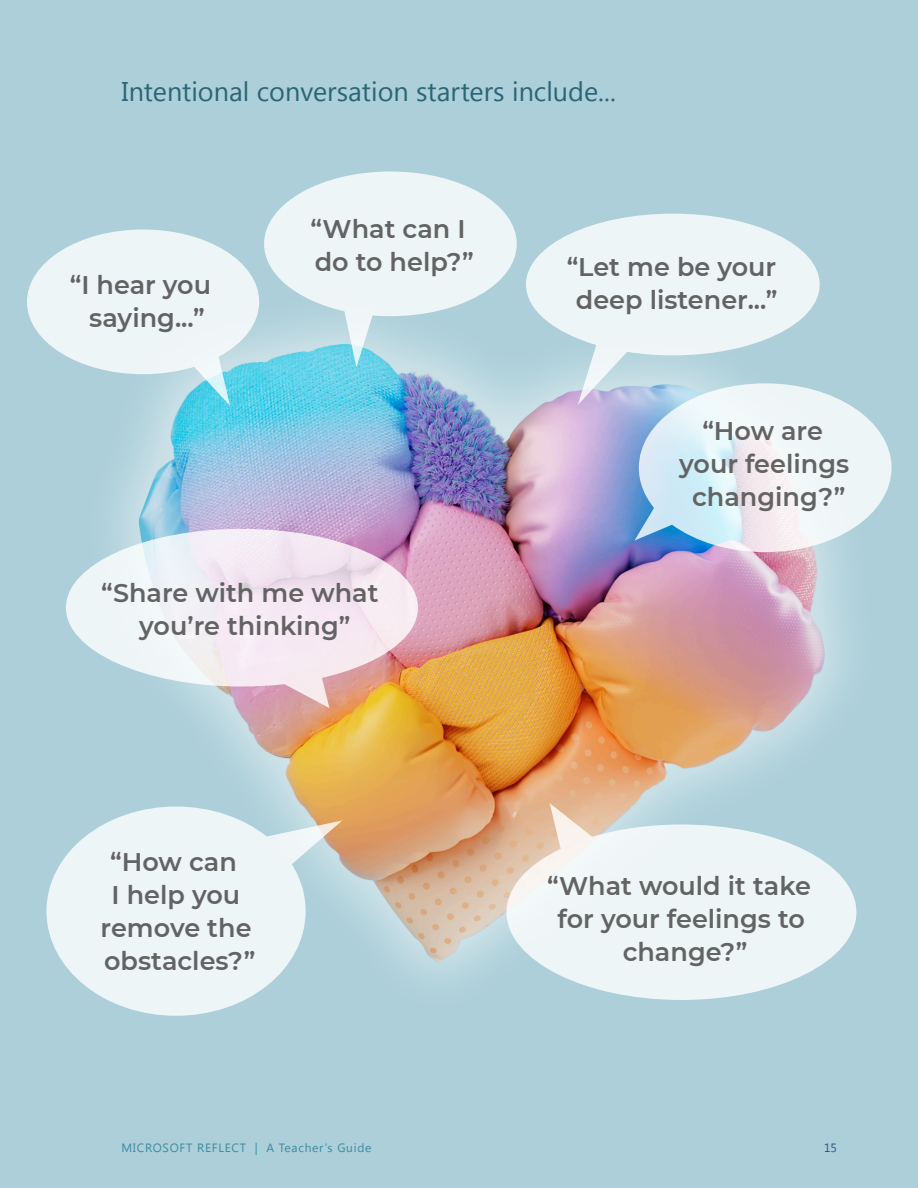
<style>
.page{position:relative;width:918px;height:1188px;background:#accfd9}
.page>*{position:absolute;margin:0;border:0;box-sizing:border-box;transform-origin:0 0}
.heading_1{font:27px "Segoe UI";color:#2b6576}
.t1{font:600 25.5px/33px "Montserrat";color:#636363;text-align:center}
.t2{font:12px "Segoe UI";letter-spacing:.06em;color:#3a8b9f}
.t3{font:12px "Segoe UI";color:#245889}
</style>
<div class="page">
<img style="left:114px;top:331px;width:734px;height:649px">
<svg style="left:27px;top:230px;width:232px;height:176px"></svg>
<svg style="left:264px;top:171px;width:253px;height:196px;fill:#eef5f7"></svg>
<svg style="left:526px;top:214px;width:294px;height:191px;fill:#eef5f7"></svg>
<svg style="left:66px;top:529px;width:352px;height:179px;background:#e3dbe0"></svg>
<svg style="left:634px;top:383px;width:258px;height:169px;background:#d5e4ef"></svg>
<svg style="left:46px;top:807px;width:296px;height:209px;fill:#eef5f7"></svg>
<svg style="left:507px;top:803px;width:349px;height:197px;fill:#eef5f7"></svg>
<p class="heading_1" style="left:122px;top:72px;width:496px">Intentional conversation starters include...</p>
<p class="t1" style="left:70px;top:268px;width:143px">“I hear you saying...”</p>
<p class="t1" style="left:311px;top:211px;width:165px;text-align:left">“What can I do to help?”</p>
<p class="t1" style="left:101px;top:575px;width:279px">“Share with me what you’re thinking”</p>
<p class="t1" style="left:567px;top:249px;width:212px">“Let me be your deep listener...”</p>
<p class="t1" style="left:679px;top:413px;width:172px">“How are your feelings changing?”</p>
<p class="t1" style="left:101px;top:844px;width:156px">“How can<br>I help you remove the obstacles?”</p>
<p class="t1" style="left:547px;top:868px;width:265px">“What would it take for your feelings to change?”</p>
<p class="t2" style="left:122px;top:1139px;width:252px">MICROSOFT REFLECT | A Teacher’s Guide</p>
<p class="t3" style="left:824px;top:1139px;width:14px">15</p>
</div>
